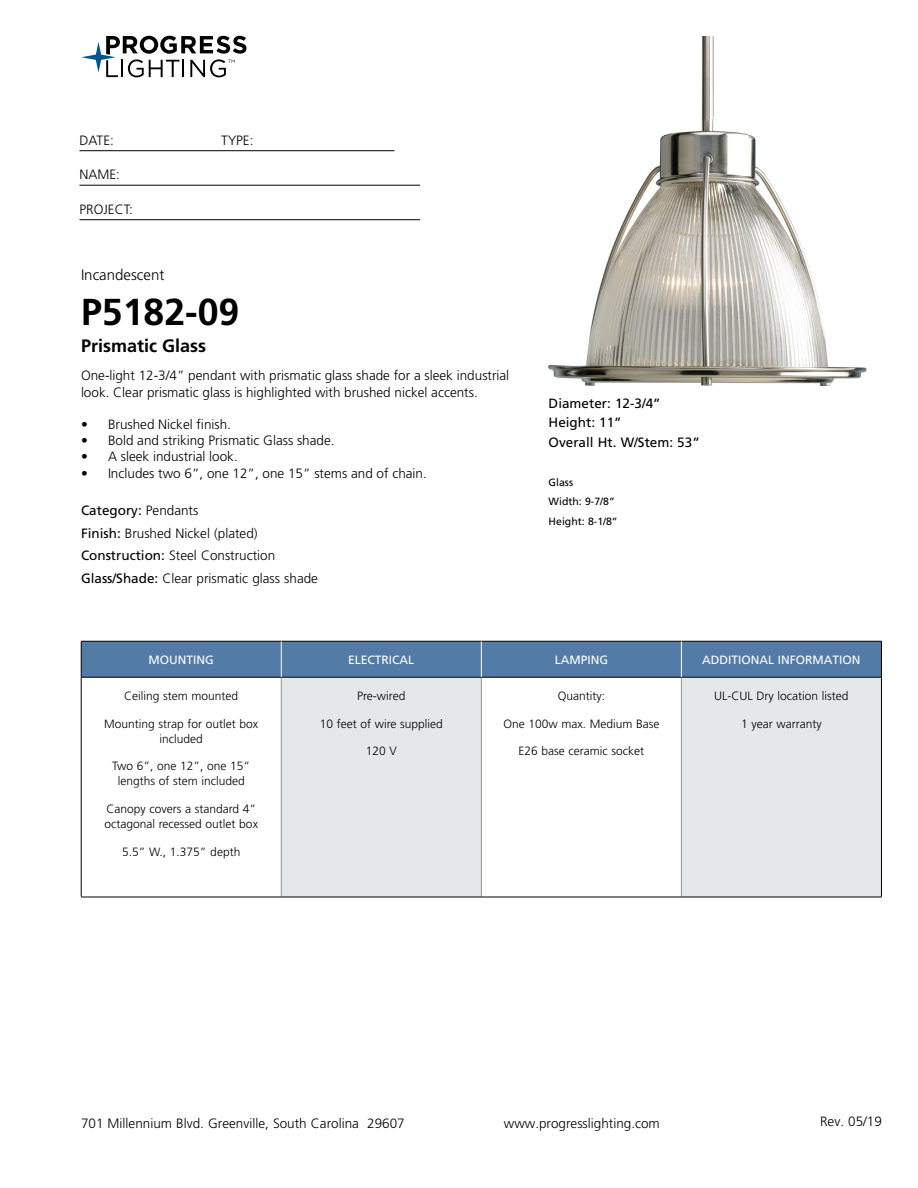
<style>
.page{position:relative;width:918px;height:1188px;background:#fff}
.page>*{position:absolute;margin:0;border:0;box-sizing:border-box;transform-origin:0 0}
.t1{font:700 37.5px "Frutiger LT Std";color:#000}
.t2{font:700 18px "Frutiger LT Std";color:#000}
.t3{font:300 15px "Frutiger LT Std";color:#000}
.t4{font:300 13.5px/22.5px "Frutiger LT Std";color:#000}
.t5{font:13.5px/19.5px "Frutiger LT Std";color:#000}
.t6{font:300 12px/15px "Frutiger LT Std";color:#000;text-align:center}
.t7{font:12px "Frutiger LT Std";color:#fff}
.t8{font:10.5px/19.5px "Frutiger LT Std";color:#000}
.s1{font-weight:400}
</style>
<div class="page">
<svg style="left:81px;top:36px;width:165px;height:41px"></svg>
<hr style="left:80px;top:150px;width:314px;height:1px;background:#000">
<hr style="left:80px;top:185px;width:340px;height:1px;background:#000">
<hr style="left:80px;top:219px;width:340px;height:1px;background:#000">
<div style="left:82px;top:642px;width:799px;height:35px;background:#527ba8"></div>
<div style="left:281px;top:677px;width:200px;height:220px;background:#e6e7e8"></div>
<div style="left:681px;top:677px;width:200px;height:220px;background:#e6e7e8"></div>
<hr style="left:281px;top:678px;width:1px;height:219px;background:#939598">
<hr style="left:481px;top:678px;width:1px;height:219px;background:#939598">
<hr style="left:681px;top:678px;width:1px;height:219px;background:#939598">
<hr style="left:81px;top:677px;width:200px;height:1px;background:#000">
<hr style="left:281px;top:677px;width:200px;height:1px;background:#000">
<hr style="left:481px;top:677px;width:200px;height:1px;background:#000">
<hr style="left:681px;top:677px;width:200px;height:1px;background:#000">
<hr style="left:81px;top:897px;width:200px;height:1px;background:#000">
<hr style="left:281px;top:897px;width:200px;height:1px;background:#000">
<hr style="left:481px;top:897px;width:200px;height:1px;background:#000">
<hr style="left:681px;top:897px;width:201px;height:1px;background:#000">
<hr style="left:81px;top:641px;width:200px;height:1px;background:#000">
<hr style="left:81px;top:641px;width:1px;height:36px;background:#000">
<hr style="left:281px;top:641px;width:200px;height:1px;background:#000">
<hr style="left:481px;top:641px;width:200px;height:1px;background:#000">
<hr style="left:681px;top:641px;width:201px;height:1px;background:#000">
<hr style="left:881px;top:641px;width:1px;height:36px;background:#000">
<hr style="left:81px;top:677px;width:1px;height:220px;background:#000">
<hr style="left:881px;top:677px;width:1px;height:220px;background:#000">
<hr style="left:281px;top:641px;width:1px;height:36px;background:#fff">
<hr style="left:681px;top:641px;width:1px;height:36px;background:#fff">
<hr style="left:481px;top:641px;width:1px;height:36px;background:#fff">
<img style="left:548px;top:36px;width:319px;height:349px">
<p class="t4" style="left:80px;top:129px;width:36px">DATE:</p>
<p class="t4" style="left:221px;top:129px;width:34px">TYPE:</p>
<p class="t4" style="left:80px;top:164px;width:42px">NAME:</p>
<p class="t4" style="left:80px;top:198px;width:55px">PROJECT:</p>
<p class="t3" style="left:81px;top:266px;width:85px">Incandescent</p>
<h1 class="t1" style="left:81px;top:290px;width:160px">P5182-09</h1>
<h2 class="t2" style="left:81px;top:335px;width:127px">Prismatic Glass</h2>
<p class="t4" style="left:81px;top:368px;width:430px;line-height:16.2px">One-light 12-3/4” pendant with prismatic glass shade for a sleek industrial look. Clear prismatic glass is highlighted with brushed nickel accents.</p>
<p class="t4" style="left:81px;top:413px;width:152px">• Brushed Nickel finish.</p>
<p class="t4" style="left:81px;top:429px;width:255px">• Bold and striking Prismatic Glass shade.</p>
<p class="t4" style="left:81px;top:446px;width:158px">• A sleek industrial look.</p>
<p class="t4" style="left:81px;top:462px;width:347px">• Includes two 6”, one 12”, one 15” stems and of chain.</p>
<p class="t4" style="left:81px;top:499px;width:239px"><span class="s1">Category:</span> Pendants<br><span class="s1">Finish:</span> Brushed Nickel (plated)<br><span class="s1">Construction:</span> Steel Construction<br><span class="s1">Glass/Shade:</span> Clear prismatic glass shade</p>
<p class="t5" style="left:549px;top:393px;width:153px">Diameter: 12-3/4”<br>Height: 11”<br>Overall Ht. W/Stem: 53”</p>
<p class="t8" style="left:549px;top:472px;width:71px">Glass<br>Width: 9-7/8”<br>Height: 8-1/8”</p>
<p class="t7" style="left:149px;top:653px;width:67px">MOUNTING</p>
<p class="t7" style="left:348px;top:653px;width:68px">ELECTRICAL</p>
<p class="t7" style="left:555px;top:653px;width:55px">LAMPING</p>
<p class="t7" style="left:702px;top:653px;width:160px">ADDITIONAL INFORMATION</p>
<p class="t6" style="left:124px;top:688px;width:116px">Ceiling stem mounted</p>
<p class="t6" style="left:104px;top:716px;width:156px">Mounting strap for outlet box included</p>
<p class="t6" style="left:112px;top:759px;width:139px">Two 6”, one 12”, one 15” lengths of stem included</p>
<p class="t6" style="left:105px;top:802px;width:155px;text-align:left">Canopy covers a standard 4” octagonal recessed outlet box</p>
<p class="t6" style="left:122px;top:844px;width:120px">5.5” W., 1.375” depth</p>
<p class="t6" style="left:357px;top:688px;width:50px">Pre-wired</p>
<p class="t6" style="left:320px;top:716px;width:125px">10 feet of wire supplied</p>
<p class="t6" style="left:366px;top:744px;width:33px">120 V</p>
<p class="t6" style="left:714px;top:688px;width:136px">UL-CUL Dry location listed</p>
<p class="t6" style="left:741px;top:716px;width:82px">1 year warranty</p>
<p class="t6" style="left:558px;top:688px;width:49px">Quantity:</p>
<p class="t6" style="left:503px;top:716px;width:158px">One 100w max. Medium Base</p>
<p class="t6" style="left:519px;top:744px;width:127px">E26 base ceramic socket</p>
<p class="t4" style="left:81px;top:1112px;width:325px">701 Millennium Blvd. Greenville, South Carolina 29607</p>
<p class="t4" style="left:504px;top:1112px;width:158px">www.progresslighting.com</p>
<p class="t4" style="left:820px;top:1110px;width:63px">Rev. 05/19</p>
</div>
